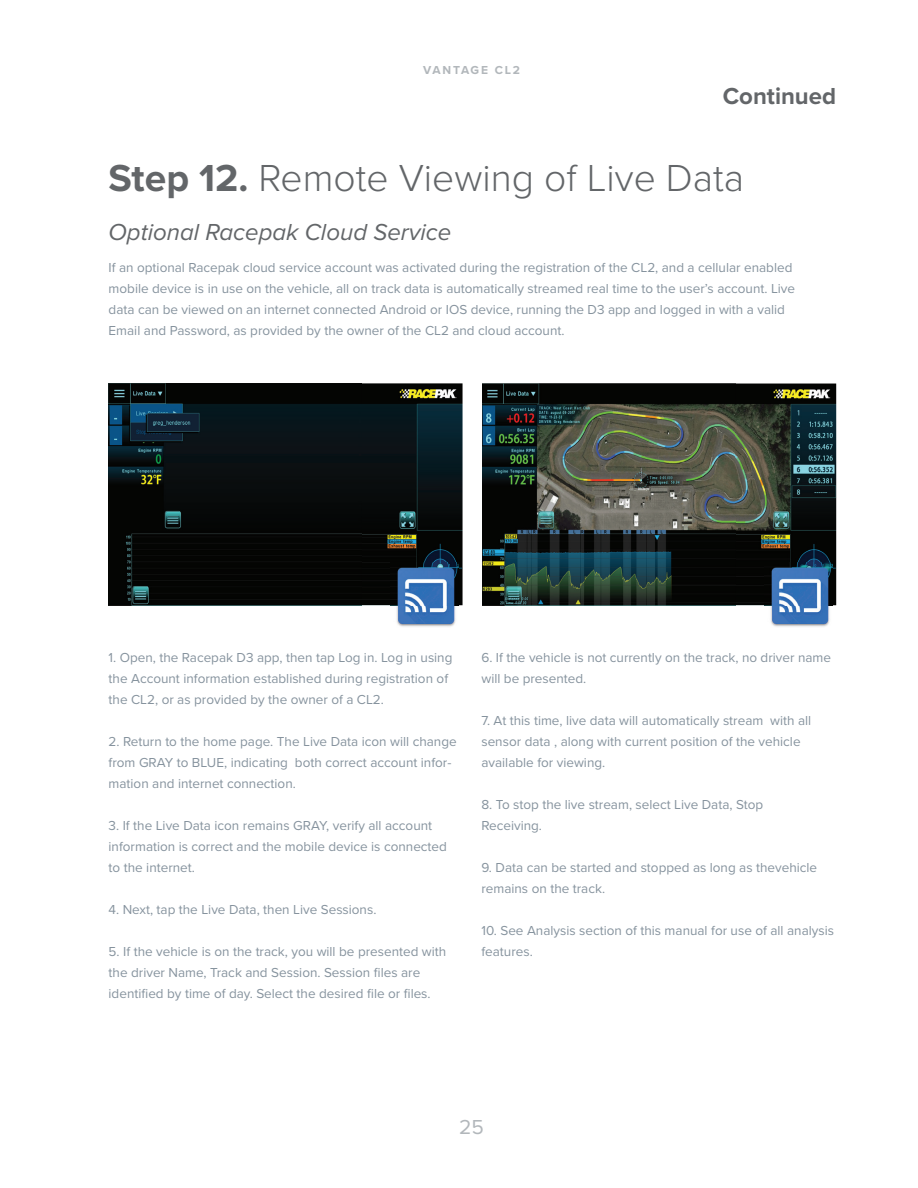
<style>
.page{position:relative;width:918px;height:1188px;background:#fff}
.page>*{position:absolute;margin:0;border:0;box-sizing:border-box;transform-origin:0 0}
.t1{font:300 39px "Proxima Nova";color:#636669}
.t2{font:italic 24px "Proxima Nova";color:#636669}
.t3{font:700 24px "Proxima Nova";color:#636669}
.t4{font:21px "Proxima Nova";color:#b2b7bb}
.t5{font:13.5px/21px "Proxima Nova";color:#86939e}
.t6{font:700 12px "Proxima Nova";letter-spacing:.15em;color:#b2b7bb}
.s1{font-weight:700}
</style>
<div class="page">
<img style="left:109px;top:383px;width:354px;height:222px">
<img style="left:482px;top:383px;width:354px;height:222px">
<img style="left:765px;top:563px;width:67px;height:64px">
<img style="left:391px;top:563px;width:68px;height:64px">
<p class="t6" style="left:423px;top:63px;width:99px">VANTAGE CL2</p>
<h2 class="t3" style="left:723px;top:82px;width:115px">Continued</h2>
<h1 class="t1" style="left:109px;top:155px;width:637px"><span class="s1">Step 12.</span> Remote Viewing of Live Data</h1>
<h2 class="t2" style="left:109px;top:218px;width:344px">Optional Racepak Cloud Service</h2>
<p class="t5" style="left:109px;top:257px;width:688px">If an optional Racepak cloud service account was activated during the registration of the CL2, and a cellular enabled mobile device is in use on the vehicle, all on track data is automatically streamed real time to the user’s account. Live data can be viewed on an internet connected Android or IOS device, running the D3 app and logged in with a valid Email and Password, as provided by the owner of the CL2 and cloud account.</p>
<p class="t5" style="left:109px;top:647px;width:345px">1. Open, the Racepak D3 app, then tap Log in. Log in using the Account information established during registration of the CL2, or as provided by the owner of a CL2.</p>
<p class="t5" style="left:109px;top:731px;width:350px">2. Return to the home page. The Live Data icon will change from GRAY to BLUE, indicating both correct account infor&shy;mation and internet connection.</p>
<p class="t5" style="left:109px;top:815px;width:340px">3. If the Live Data icon remains GRAY, verify all account information is correct and the mobile device is connected to the internet.</p>
<p class="t5" style="left:109px;top:899px;width:269px">4. Next, tap the Live Data, then Live Sessions.</p>
<p class="t5" style="left:109px;top:941px;width:339px">5. If the vehicle is on the track, you will be presented with the driver Name, Track and Session. Session files are identified by time of day. Select the desired file or files.</p>
<p class="t5" style="left:481px;top:647px;width:351px">6. If the vehicle is not currently on the track, no driver name will be presented.</p>
<p class="t5" style="left:481px;top:710px;width:331px">7. At this time, live data will automatically stream with all sensor data , along with current position of the vehicle available for viewing.</p>
<p class="t5" style="left:481px;top:794px;width:283px">8. To stop the live stream, select Live Data, Stop<br>Receiving.</p>
<p class="t5" style="left:481px;top:857px;width:337px">9. Data can be started and stopped as long as thevehicle remains on the track.</p>
<p class="t5" style="left:481px;top:920px;width:354px">10. See Analysis section of this manual for use of all analysis features.</p>
<h3 class="t4" style="left:459px;top:1114px;width:26px">25</h3>
</div>
